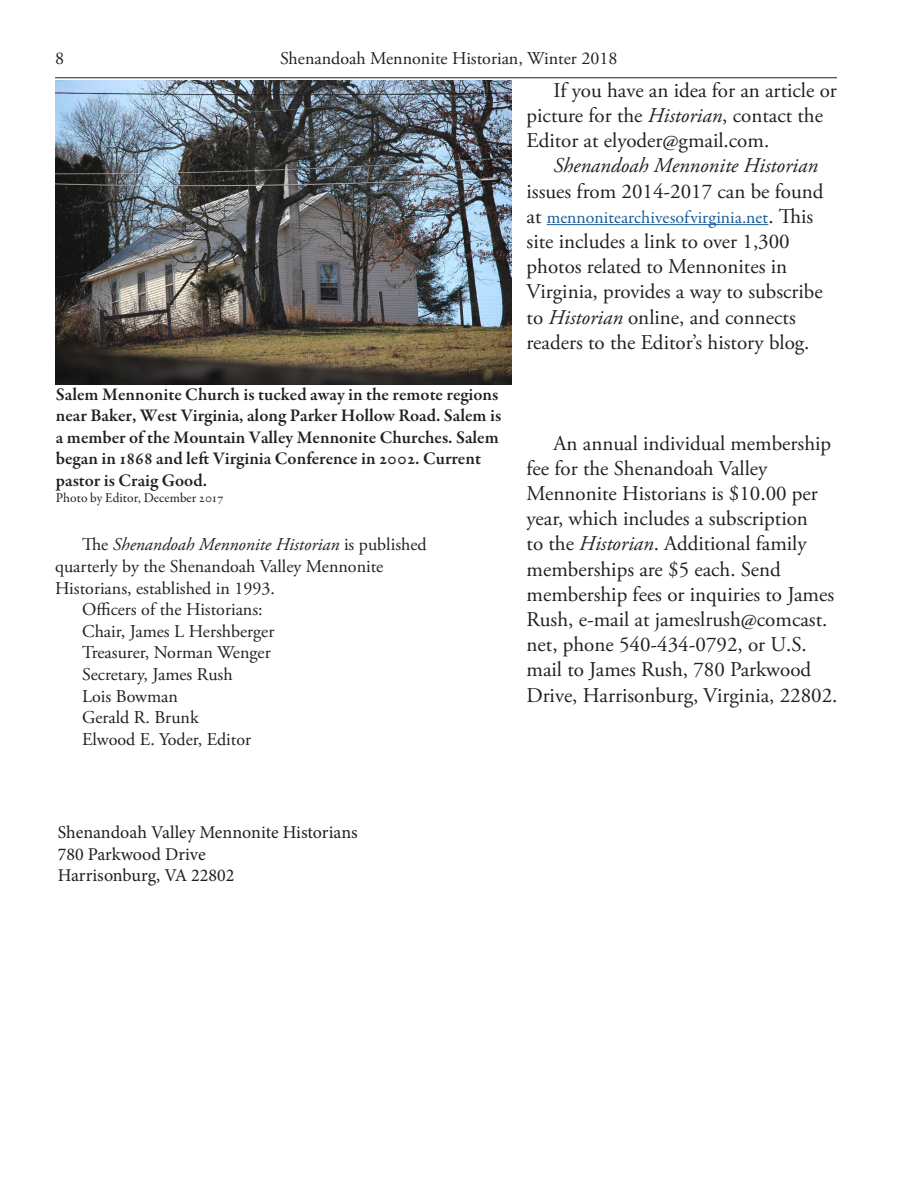
<style>
.page{position:relative;width:918px;height:1188px;background:#fff}
.page>*{position:absolute;margin:0;border:0;box-sizing:border-box;transform-origin:0 0}
.Body_text{font:21px/25.2px "Adobe Garamond Pro";color:#231f20}
.Body_text-2{font:18px/21.6px "Adobe Garamond Pro";letter-spacing:-.01em;color:#231f20}
.t1{font:600 18px/21.6px "Garamond Premr Pro";color:#231f20}
.t2{font:18px "Minion Pro";letter-spacing:-.005em;color:#231f20}
.Body_text-3{font:18px "Garamond Premr Pro";color:#175d9e}
.t3{font:13.5px "Garamond Premr Pro";color:#231f20}
.s1{font-style:italic}
.s2{font-family:"Adobe Garamond Pro";font-size:21px;color:#231f20}
</style>
<div class="page">
<hr style="left:55px;top:77px;width:782px;height:1px;background:#231f20">
<hr style="left:547px;top:224px;width:221px;height:1px;background:#175d9e">
<img style="left:55px;top:81px;width:457px;height:303px">
<p class="Body_text-2" style="left:55px;top:48px;width:10px">8</p>
<p class="Body_text-2" style="left:280px;top:48px;width:339px">Shenandoah Mennonite Historian, Winter 2018</p>
<p class="Body_text" style="left:527px;top:78px;width:312px;text-indent:27px">If you have an idea for an article or picture for the <span class="s1">Historian</span>, contact the<br>Editor at elyoder@gmail.com.</p>
<p class="Body_text" style="left:527px;top:154px;width:298px;text-align:right"><span class="s1">Shenandoah Mennonite Historian </span>issues from 2014-2017 can be found</p>
<p class="Body_text-3" style="left:527px;top:206px;width:288px"><span class="s2">at</span> mennonitearchivesofvirginia.net<span class="s2">. This</span></p>
<p class="Body_text" style="left:527px;top:230px;width:298px">site includes a link to over 1,300 photos related to Mennonites in Virginia, provides a way to subscribe to <span class="s1">Historian</span> online, and connects readers to the Editor’s history blog.</p>
<p class="t1" style="left:56px;top:384px;width:447px">Salem Mennonite Church is tucked away in the remote regions near Baker, West Virginia, along Parker Hollow Road. Salem is a member of the Mountain Valley Mennonite Churches. Salem began in 1868 and left Virginia Conference in 2002. Current pastor is Craig Good.</p>
<p class="t3" style="left:56px;top:490px;width:169px">Photo by Editor, December 2017</p>
<p class="Body_text-2" style="left:55px;top:534px;width:373px;text-indent:27px">The <span class="s1">Shenandoah Mennonite Historian</span> is published quarterly by the Shenandoah Valley Mennonite<br>Historians, established in 1993.</p>
<p class="Body_text-2" style="left:82px;top:599px;width:182px">Officers of the Historians:</p>
<p class="Body_text-2" style="left:82px;top:621px;width:194px">Chair, James L Hershberger</p>
<p class="Body_text-2" style="left:82px;top:642px;width:190px">Treasurer, Norman Wenger</p>
<p class="Body_text-2" style="left:82px;top:664px;width:152px">Secretary, James Rush</p>
<p class="Body_text-2" style="left:82px;top:686px;width:97px">Lois Bowman</p>
<p class="Body_text-2" style="left:82px;top:707px;width:118px">Gerald R. Brunk</p>
<p class="Body_text-2" style="left:82px;top:729px;width:171px">Elwood E. Yoder, Editor</p>
<p class="Body_text" style="left:527px;top:431px;width:312px;text-indent:27px">An annual individual membership fee for the Shenandoah Valley Mennonite Historians is $10.00 per year, which includes a subscription<br>to the <span class="s1">Historian</span>. Additional family memberships are $5 each. Send membership fees or inquiries to James Rush, e-mail at jameslrush@comcast. net, phone 540-434-0792, or U.S. mail to James Rush, 780 Parkwood Drive, Harrisonburg, Virginia, 22802.</p>
<p class="t2" style="left:58px;top:820px;width:301px">Shenandoah Valley Mennonite Historians</p>
<p class="t2" style="left:58px;top:842px;width:149px">780 Parkwood Drive</p>
<p class="t2" style="left:58px;top:863px;width:178px">Harrisonburg, VA 22802</p>
</div>
